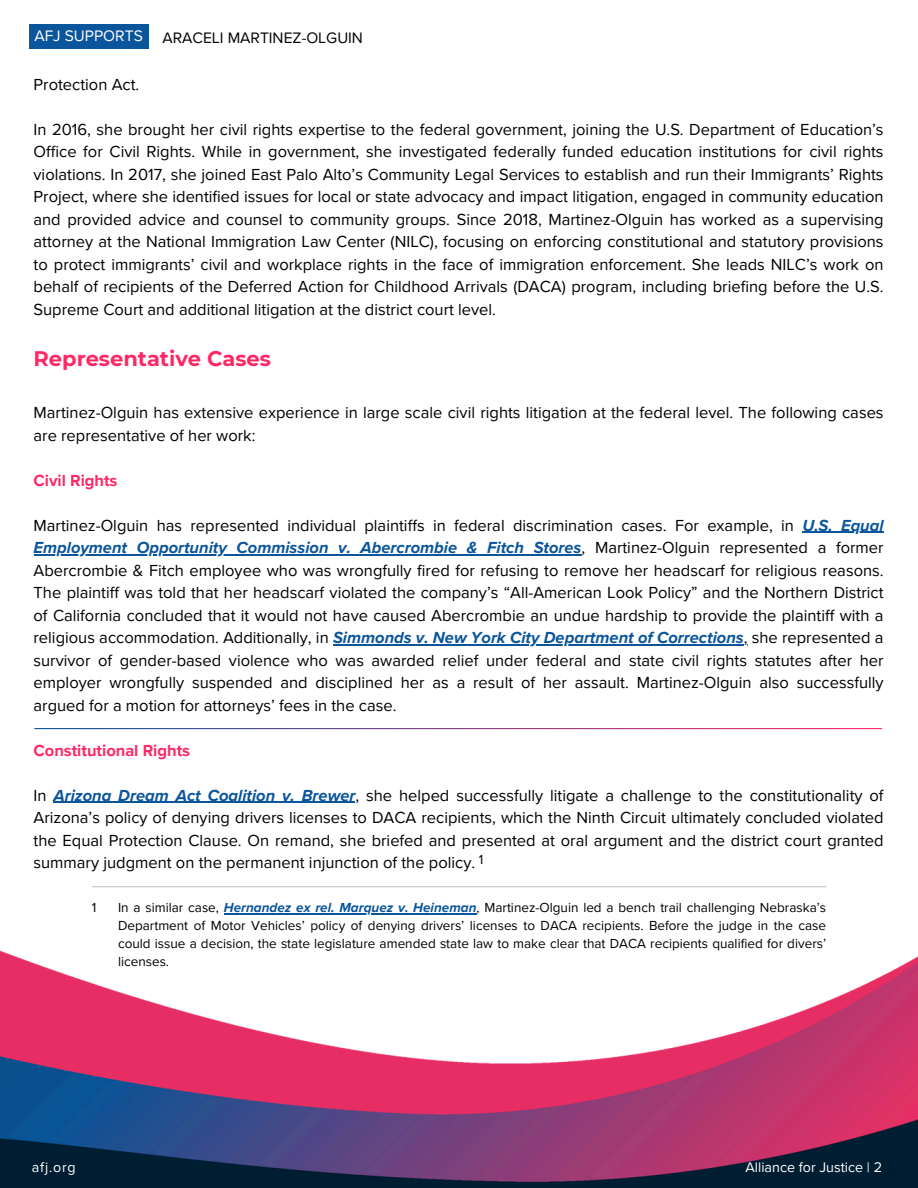
<style>
.page{position:relative;width:918px;height:1188px;background:#fff}
.page>*{position:absolute;margin:0;border:0;box-sizing:border-box;transform-origin:0 0}
.t1{font:700 21px "Montserrat";color:#ff2864}
.t2{font:16.5px/22.5px "Proxima Nova";color:#000;text-align:justify}
.t3{font:italic 700 16.5px "Proxima Nova";color:#0a559b}
.t4{font:700 16.5px "Proxima Nova";color:#ff2864}
.t5{font:15.6px "Proxima Nova";color:#000}
.t6{font:15.6px "Proxima Nova";color:#fff}
.t7{font:14.25px "Proxima Nova";color:#fff}
.t8{font:13.5px/18px "Proxima Nova";color:#000;text-align:justify}
.s1{font-weight:400;font-style:normal;color:#000}
.s2{font-weight:700;font-style:italic;color:#0a559b}
</style>
<div class="page">
<img style="left:0;top:886px;width:918px;height:302px">
<hr style="left:802px;top:532px;width:82px;height:1px;background:#0a559b">
<hr style="left:34px;top:554px;width:548px;height:1px;background:#0a559b">
<hr style="left:333px;top:644px;width:411px;height:1px;background:#0a559b">
<hr style="left:53px;top:802px;width:302px;height:1px;background:#0a559b">
<div style="left:29px;top:24px;width:119px;height:25px;background:#0a559b"></div>
<hr style="left:224px;top:913px;width:253px;height:1px;background:#0a559b">
<hr style="left:92px;top:886px;width:734px;height:1px;background:#c1c6cc">
<p class="t6" style="left:34px;top:26px;width:110px">AFJ SUPPORTS</p>
<p class="t5" style="left:163px;top:28px;width:202px">ARACELI MARTINEZ-OLGUIN</p>
<h2 class="t2" style="left:34px;top:73px;width:107px">Protection Act.</h2>
<h2 class="t2" style="left:34px;top:118px;width:852px">In 2016, she brought her civil rights expertise to the federal government, joining the U.S. Department of Education’s Office for Civil Rights. While in government, she investigated federally funded education institutions for civil rights violations. In 2017, she joined East Palo Alto’s Community Legal Services to establish and run their Immigrants’ Rights Project, where she identified issues for local or state advocacy and impact litigation, engaged in community education and provided advice and counsel to community groups. Since 2018, Martinez-Olguin has worked as a supervising attorney at the National Immigration Law Center (NILC), focusing on enforcing constitutional and statutory provisions to protect immigrants’ civil and workplace rights in the face of immigration enforcement. She leads NILC’s work on behalf of recipients of the Deferred Action for Childhood Arrivals (DACA) program, including briefing before the U.S.<br>Supreme Court and additional litigation at the district court level.</h2>
<h4 class="t1" style="left:34px;top:346px;width:239px">Representative Cases</h4>
<h4 class="t2" style="left:34px;top:402px;width:852px">Martinez-Olguin has extensive experience in large scale civil rights litigation at the federal level. The following cases are representative of her work:</h4>
<h1 class="t4" style="left:34px;top:470px;width:85px">Civil Rights</h1>
<h4 class="t2" style="left:34px;top:514px;width:762px">Martinez-Olguin has represented individual plaintiffs in federal discrimination cases. For example, in</h4>
<h3 class="t3" style="left:802px;top:515px;width:83px">U.S. Equal</h3>
<h4 class="t3" style="left:34px;top:538px;width:852px">Employment Opportunity Commission v. Abercrombie &amp; Fitch Stores<span class="s1">, Martinez-Olguin represented a former</span></h4>
<h3 class="t2" style="left:34px;top:559px;width:852px">Abercrombie &amp; Fitch employee who was wrongfully fired for refusing to remove her headscarf for religious reasons.<br>The plaintiff was told that her headscarf violated the company’s “All-American Look Policy” and the Northern District of California concluded that it would not have caused Abercrombie an undue hardship to provide the plaintiff with a religious accommodation. Additionally, in <span class="s2">Simmonds v. New York City Department of Corrections</span>, she represented a</h3>
<p class="t2" style="left:34px;top:649px;width:852px">survivor of gender-based violence who was awarded relief under federal and state civil rights statutes after her employer wrongfully suspended and disciplined her as a result of her assault. Martinez-Olguin also successfully argued for a motion for attorneys’ fees in the case.</p>
<p class="t4" style="left:34px;top:740px;width:158px">Constitutional Rights</p>
<p class="t2" style="left:34px;top:784px;width:852px">In <span class="s2">Arizona Dream Act Coalition v. Brewer</span>, she helped successfully litigate a challenge to the constitutionality of Arizona’s policy of denying drivers licenses to DACA recipients, which the Ninth Circuit ultimately concluded violated the Equal Protection Clause. On remand, she briefed and presented at oral argument and the district court granted summary judgment on the permanent injunction of the policy.</p>
<p class="t8" style="left:479px;top:850px;width:6px">1</p>
<p class="t8" style="left:92px;top:899px;width:6px">1</p>
<p class="t8" style="left:118px;top:899px;width:710px">In a similar case, <span class="s2">Hernandez ex rel. Marquez v. Heineman</span>, Martinez-Olguin led a bench trail challenging Nebraska’s Department of Motor Vehicles’ policy of denying drivers’ licenses to DACA recipients. Before the judge in the case could issue a decision, the state legislature amended state law to make clear that DACA recipients qualified for divers’ licenses.</p>
<p class="t7" style="left:32px;top:1159px;width:45px">afj.org</p>
<p class="t7" style="left:746px;top:1159px;width:138px">Alliance for Justice | 2</p>
</div>
